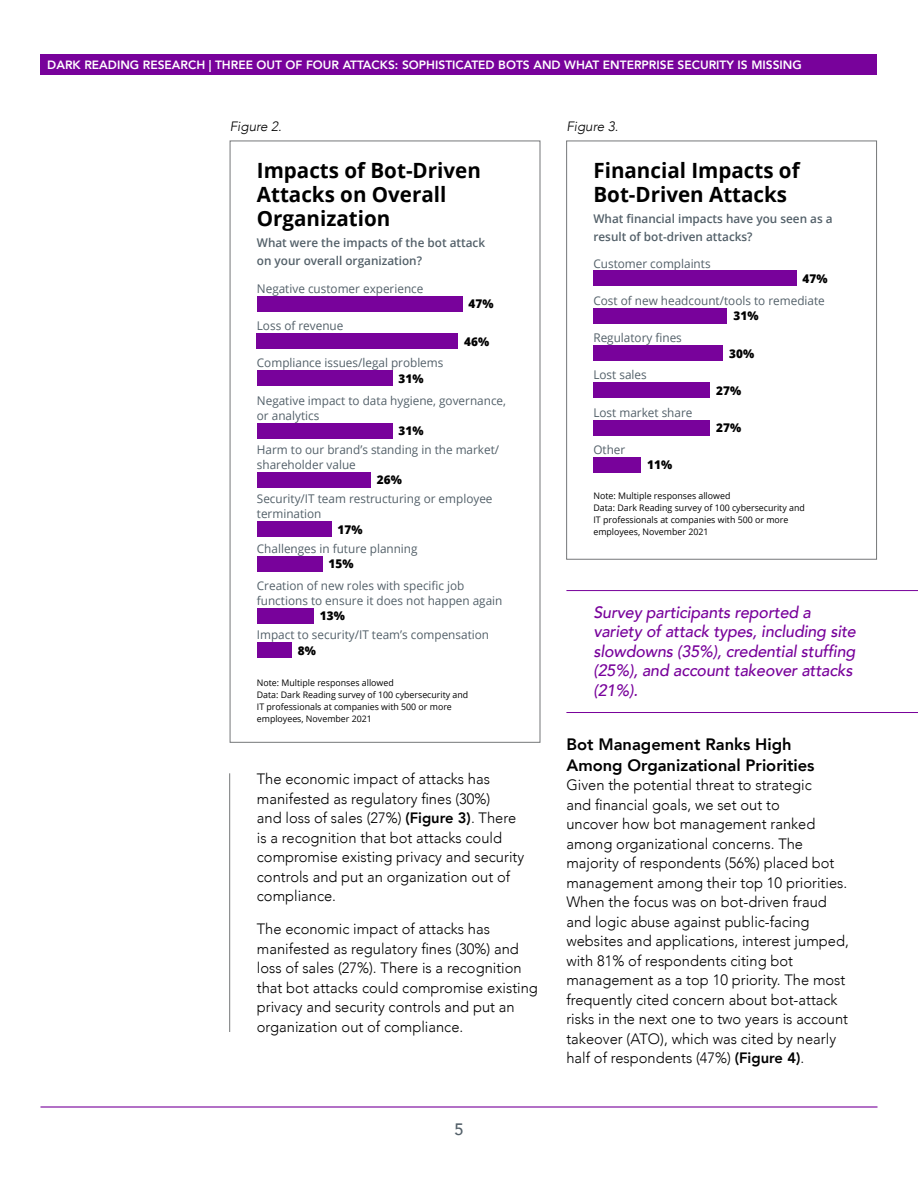
<style>
.page{position:relative;width:918px;height:1188px;background:#fff}
.page>*{position:absolute;margin:0;border:0;box-sizing:border-box;transform-origin:0 0}
.t1{font:700 21px/24px "Open Sans";color:#000}
.t2{font:italic 500 16.5px/19.5px "Avenir";letter-spacing:-.01em;color:#78029b}
.t3{font:800 16.5px/21px "Avenir";color:#000}
.t4{font:500 16.5px "Avenir";color:#536069}
.t5{font:300 15px/19.5px "Avenir";color:#000}
.t6{font:italic 300 13.5px "Avenir";letter-spacing:-.005em;color:#000}
.t7{font:12px/15px "Open Sans";color:#536069}
.t8{font:600 12px/18px "Open Sans";color:#536069}
.t9{font:800 12px "Avenir";color:#fff}
.t10{font:800 12px "Open Sans";letter-spacing:.01em;color:#000}
.t11{font:9px/12px "Open Sans";color:#000}
.s1{font-weight:800}
</style>
<div class="page">
<div style="left:40px;top:54px;width:838px;height:20px;background:#78029b"></div>
<hr style="left:40px;top:1106px;width:838px;height:2px;background:#78029b">
<hr style="left:229px;top:773px;width:1px;height:259px;background:#757779">
<div style="left:257px;top:296px;width:205px;height:15px;background:#78029b"></div>
<div style="left:257px;top:472px;width:114px;height:15px;background:#78029b"></div>
<div style="left:257px;top:371px;width:135px;height:15px;background:#78029b"></div>
<div style="left:257px;top:556px;width:65px;height:15px;background:#78029b"></div>
<div style="left:257px;top:643px;width:35px;height:15px;background:#78029b"></div>
<div style="left:257px;top:334px;width:201px;height:15px;background:#78029b"></div>
<div style="left:257px;top:522px;width:74px;height:15px;background:#78029b"></div>
<div style="left:257px;top:608px;width:57px;height:15px;background:#78029b"></div>
<div style="left:257px;top:423px;width:135px;height:15px;background:#78029b"></div>
<div style="left:566px;top:141px;width:311px;height:418px;border:1px solid #757779"></div>
<div style="left:593px;top:271px;width:203px;height:15px;background:#78029b"></div>
<div style="left:593px;top:346px;width:130px;height:15px;background:#78029b"></div>
<div style="left:593px;top:420px;width:117px;height:15px;background:#78029b"></div>
<div style="left:593px;top:308px;width:134px;height:15px;background:#78029b"></div>
<div style="left:593px;top:383px;width:117px;height:15px;background:#78029b"></div>
<div style="left:593px;top:457px;width:48px;height:15px;background:#78029b"></div>
<hr style="left:566px;top:590px;width:352px;height:1px;background:#78029b">
<hr style="left:566px;top:712px;width:352px;height:1px;background:#78029b">
<p class="t9" style="left:47px;top:55px;width:756px">DARK READING RESEARCH | THREE OUT OF FOUR ATTACKS: SOPHISTICATED BOTS AND WHAT ENTERPRISE SECURITY IS MISSING</p>
<p class="t6" style="left:230px;top:118px;width:53px">Figure 2.</p>
<h1 class="t1" style="left:257px;top:158px;width:225px">Impacts of Bot-Driven<br>Attacks on Overall<br>Organization</h1>
<p class="t8" style="left:257px;top:234px;width:230px">What were the impacts of the bot attack on your overall organization?</p>
<p class="t7" style="left:257px;top:281px;width:168px">Negative customer experience</p>
<p class="t10" style="left:469px;top:295px;width:27px">47%</p>
<p class="t7" style="left:257px;top:318px;width:88px">Loss of revenue</p>
<p class="t7" style="left:257px;top:355px;width:188px">Compliance issues/legal problems</p>
<p class="t10" style="left:399px;top:369px;width:27px">31%</p>
<p class="t10" style="left:464px;top:332px;width:27px">46%</p>
<p class="t7" style="left:257px;top:393px;width:251px">Negative impact to data hygiene, governance, or analytics</p>
<p class="t10" style="left:399px;top:422px;width:27px">31%</p>
<p class="t7" style="left:257px;top:442px;width:244px">Harm to our brand’s standing in the market/ shareholder value</p>
<p class="t10" style="left:377px;top:471px;width:27px">26%</p>
<p class="t7" style="left:257px;top:491px;width:237px">Security/IT team restructuring or employee termination</p>
<p class="t10" style="left:337px;top:520px;width:27px">17%</p>
<p class="t7" style="left:257px;top:541px;width:162px">Challenges in future planning</p>
<p class="t10" style="left:329px;top:555px;width:27px">15%</p>
<p class="t7" style="left:257px;top:578px;width:247px">Creation of new roles with specific job functions to ensure it does not happen again</p>
<p class="t10" style="left:320px;top:607px;width:27px">13%</p>
<p class="t7" style="left:257px;top:627px;width:234px">Impact to security/IT team’s compensation</p>
<p class="t10" style="left:298px;top:641px;width:20px">8%</p>
<p class="t11" style="left:257px;top:676px;width:213px">Note: Multiple responses allowed<br>Data: Dark Reading survey of 100 cybersecurity and IT professionals at companies with 500 or more employees, November 2021</p>
<p class="t5" style="left:257px;top:770px;width:269px">The economic impact of attacks has manifested as regulatory fines (30%)<br>and loss of sales (27%) <span class="s1">(Figure 3)</span>. There is a recognition that bot attacks could compromise existing privacy and security controls and put an organization out of compliance.</p>
<p class="t5" style="left:257px;top:920px;width:283px">The economic impact of attacks has manifested as regulatory fines (30%) and loss of sales (27%). There is a recognition that bot attacks could compromise existing privacy and security controls and put an organization out of compliance.</p>
<p class="t4" style="left:454px;top:1115px;width:11px">5</p>
<p class="t6" style="left:566px;top:118px;width:53px">Figure 3.</p>
<h1 class="t1" style="left:593px;top:158px;width:208px">Financial Impacts of<br>Bot-Driven Attacks</h1>
<p class="t8" style="left:593px;top:210px;width:241px">What financial impacts have you seen as a result of bot-driven attacks?</p>
<p class="t7" style="left:593px;top:255px;width:119px">Customer complaints</p>
<p class="t10" style="left:803px;top:269px;width:27px">47%</p>
<p class="t7" style="left:593px;top:293px;width:233px">Cost of new headcount/tools to remediate</p>
<p class="t10" style="left:733px;top:307px;width:27px">31%</p>
<p class="t7" style="left:593px;top:330px;width:90px">Regulatory fines</p>
<p class="t7" style="left:593px;top:367px;width:55px">Lost sales</p>
<p class="t7" style="left:593px;top:405px;width:101px">Lost market share</p>
<p class="t7" style="left:593px;top:442px;width:33px">Other</p>
<p class="t10" style="left:647px;top:456px;width:27px">11%</p>
<p class="t10" style="left:729px;top:344px;width:27px">30%</p>
<p class="t10" style="left:716px;top:381px;width:27px">27%</p>
<p class="t10" style="left:716px;top:419px;width:27px">27%</p>
<p class="t11" style="left:593px;top:490px;width:213px">Note: Multiple responses allowed<br>Data: Dark Reading survey of 100 cybersecurity and IT professionals at companies with 500 or more employees, November 2021</p>
<p class="t2" style="left:593px;top:603px;width:264px">Survey participants reported a variety of attack types, including site slowdowns (35%), credential stuffing (25%), and account takeover attacks (21%).</p>
<p class="t3" style="left:566px;top:734px;width:250px">Bot Management Ranks High<br>Among Organizational Priorities</p>
<p class="t5" style="left:566px;top:776px;width:284px">Given the potential threat to strategic<br>and financial goals, we set out to<br>uncover how bot management ranked among organizational concerns. The majority of respondents (56%) placed bot management among their top 10 priorities.<br>When the focus was on bot-driven fraud and logic abuse against public-facing websites and applications, interest jumped, with 81% of respondents citing bot management as a top 10 priority. The most frequently cited concern about bot-attack risks in the next one to two years is account takeover (ATO), which was cited by nearly half of respondents (47%) <span class="s1">(Figure 4)</span>.</p>
</div>
